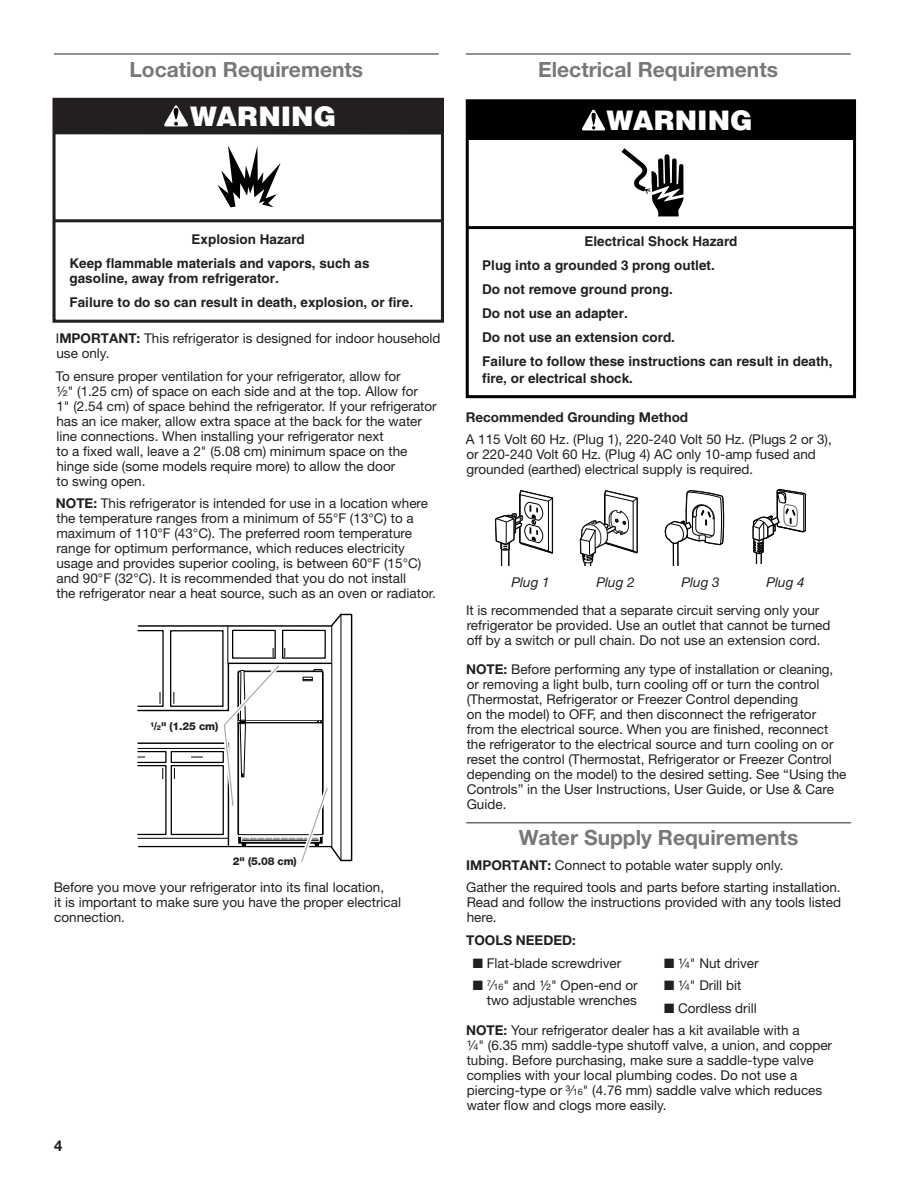
<style>
.page{position:relative;width:918px;height:1188px;background:#fff}
.page>*{position:absolute;margin:0;border:0;box-sizing:border-box;transform-origin:0 0}
.t1{font:900 27px "Helvetica";color:#fff}
.t2{font:700 21px "Helvetica Neue LT Std";color:#76787b}
.t3{font:700 15px "Helvetica Neue LT Std";color:#231f20}
.t4{font:13.5px/15px "Helvetica Neue LT Std";color:#231f20}
.t5{font:700 13.5px/24px "Helvetica";color:#231f20}
.t6{font:700 13.5px "Helvetica Neue LT Std";color:#231f20}
.t7{font:italic 13.5px "Helvetica Neue LT Std";color:#231f20}
.t8{font:800 10.8px "Helvetica Neue";letter-spacing:-.015em;color:#231f20;scale:.75 1}
.t9{font:800 10.8px "Helvetica Neue";letter-spacing:-.015em;color:#231f20}
.s1{font-weight:700}
.s2{font-size:6.75px}
.s3{font-size:9px}
</style>
<div class="page">
<hr style="left:54px;top:54px;width:385px;height:1px;background:#231f20">
<hr style="left:466px;top:54px;width:384px;height:1px;background:#231f20">
<hr style="left:54px;top:219px;width:388px;height:3px;background:#231f20">
<div style="left:53px;top:98px;width:391px;height:225px;border:3px solid #231f20"></div>
<div style="left:54px;top:98px;width:388px;height:37px;background:#231f20"></div>
<svg style="left:164px;top:105px;width:24px;height:21px"></svg>
<svg style="left:217px;top:146px;width:64px;height:61px"></svg>
<svg style="left:622px;top:148px;width:62px;height:68px"></svg>
<div style="left:467px;top:101px;width:388px;height:39px;background:#000"></div>
<hr style="left:467px;top:226px;width:388px;height:3px;background:#000">
<svg style="left:582px;top:110px;width:23px;height:20px"></svg>
<div style="left:466px;top:99px;width:390px;height:299px;border:3px solid #000"></div>
<svg style="left:333px;top:614px;width:20px;height:247px"></svg>
<hr style="left:341px;top:615px;width:1px;height:245px;background:#000">
<svg style="left:137px;top:623px;width:196px;height:239px"></svg>
<svg style="left:752px;top:488px;width:54px;height:76px"></svg>
<hr style="left:466px;top:822px;width:385px;height:1px;background:#231f20">
<svg style="left:664px;top:490px;width:60px;height:75px"></svg>
<svg style="left:579px;top:490px;width:59px;height:75px"></svg>
<svg style="left:495px;top:490px;width:58px;height:75px"></svg>
<h2 class="t2" style="left:130px;top:56px;width:235px">Location Requirements</h2>
<h2 class="t2" style="left:538px;top:56px;width:241px">Electrical Requirements</h2>
<h1 class="t1" style="left:190px;top:99px;width:148px">WARNING</h1>
<h1 class="t1" style="left:607px;top:102px;width:148px">WARNING</h1>
<p class="t5" style="left:70px;top:228px;width:302px;line-height:23.2px;text-indent:122px">Explosion Hazard<br>Keep flammable materials and vapors, such as</p>
<p class="t5" style="left:70px;top:267px;width:345px;line-height:23.2px">gasoline, away from refrigerator.<br>Failure to do so can result in death, explosion, or fire.</p>
<p class="t4" style="left:56px;top:331px;width:386px">I<span class="s1">MPORTANT:</span> This refrigerator is designed for indoor household use only.</p>
<p class="t4" style="left:56px;top:368px;width:382px">To ensure proper ventilation for your refrigerator, allow for<br>½" (1.25 cm) of space on each side and at the top. Allow for<br>1" (2.54 cm) of space behind the refrigerator. If your refrigerator has an ice maker, allow extra space at the back for the water line connections. When installing your refrigerator next<br>to a fixed wall, leave a 2" (5.08 cm) minimum space on the hinge side (some models require more) to allow the door<br>to swing open.</p>
<p class="t4" style="left:56px;top:496px;width:381px"><span class="s1">NOTE:</span> This refrigerator is intended for use in a location where the temperature ranges from a minimum of 55°F (13°C) to a maximum of 110°F (43°C). The preferred room temperature range for optimum performance, which reduces electricity usage and provides superior cooling, is between 60°F (15°C) and 90°F (32°C). It is recommended that you do not install<br>the refrigerator near a heat source, such as an oven or radiator.</p>
<p class="t8" style="left:150px;top:720px;width:92px"><sup>1</sup>/<span class="s2">2</span>" (1.25 cm)</p>
<p class="t9" style="left:233px;top:854px;width:65px">2" (5.08 cm)</p>
<p class="t4" style="left:54px;top:879px;width:349px">Before you move your refrigerator into its final location,<br>it is important to make sure you have the proper electrical connection.</p>
<p class="t3" style="left:54px;top:1136px;width:10px">4</p>
<p class="t5" style="left:482px;top:229px;width:352px;text-indent:102px">Electrical Shock Hazard<br>Plug into a grounded 3 prong outlet.<br>Do not remove ground prong.<br>Do not use an adapter.<br>Do not use an extension cord.<br>Failure to follow these instructions can result in death,</p>
<p class="t5" style="left:482px;top:366px;width:152px">fire, or electrical shock.</p>
<p class="t6" style="left:466px;top:409px;width:224px">Recommended Grounding Method</p>
<p class="t4" style="left:466px;top:432px;width:368px">A 115 Volt 60 Hz. (Plug 1), 220-240 Volt 50 Hz. (Plugs 2 or 3), or 220-240 Volt 60 Hz. (Plug 4) AC only 10-amp fused and grounded (earthed) electrical supply is required.</p>
<p class="t7" style="left:511px;top:575px;width:40px">Plug 1</p>
<p class="t7" style="left:596px;top:575px;width:40px">Plug 2</p>
<p class="t7" style="left:682px;top:575px;width:40px">Plug 3</p>
<p class="t7" style="left:767px;top:575px;width:40px">Plug 4</p>
<p class="t4" style="left:466px;top:603px;width:366px">It is recommended that a separate circuit serving only your refrigerator be provided. Use an outlet that cannot be turned off by a switch or pull chain. Do not use an extension cord.</p>
<p class="t4" style="left:466px;top:661px;width:382px"><span class="s1">NOTE:</span> Before performing any type of installation or cleaning, or removing a light bulb, turn cooling off or turn the control (Thermostat, Refrigerator or Freezer Control depending<br>on the model) to OFF, and then disconnect the refrigerator<br>from the electrical source. When you are finished, reconnect the refrigerator to the electrical source and turn cooling on or reset the control (Thermostat, Refrigerator or Freezer Control depending on the model) to the desired setting. See “Using the Controls” in the User Instructions, User Guide, or Use &amp; Care Guide.</p>
<h2 class="t2" style="left:519px;top:825px;width:281px">Water Supply Requirements</h2>
<p class="t4" style="left:466px;top:854px;width:376px;line-height:22.5px"><span class="s1">IMPORTANT:</span> Connect to potable water supply only.<br>Gather the required tools and parts before starting installation.</p>
<p class="t4" style="left:467px;top:895px;width:376px">Read and follow the instructions provided with any tools listed here.</p>
<p class="t6" style="left:466px;top:932px;width:111px">TOOLS NEEDED:</p>
<p class="t4" style="left:473px;top:955px;width:150px">■ Flat-blade screwdriver</p>
<p class="t4" style="left:473px;top:978px;width:166px;text-align:right">■ <sup>7</sup>⁄<span class="s3">16</span>" and ¹⁄<span class="s3">2</span>" Open-end or two adjustable wrenches</p>
<p class="t4" style="left:664px;top:955px;width:96px">■ ¹⁄<span class="s3">4</span>" Nut driver</p>
<p class="t4" style="left:664px;top:978px;width:79px">■ ¹⁄<span class="s3">4</span>" Drill bit</p>
<p class="t4" style="left:466px;top:996px;width:335px;line-height:22.8px;text-indent:198px">■ Cordless drill<br><span class="s1">NOTE:</span> Your refrigerator dealer has a kit available with a</p>
<p class="t4" style="left:467px;top:1038px;width:367px">¹⁄<span class="s3">4</span>" (6.35 mm) saddle-type shutoff valve, a union, and copper tubing. Before purchasing, make sure a saddle-type valve complies with your local plumbing codes. Do not use a piercing-type or ³⁄<span class="s3">16</span>" (4.76 mm) saddle valve which reduces water flow and clogs more easily.</p>
</div>
